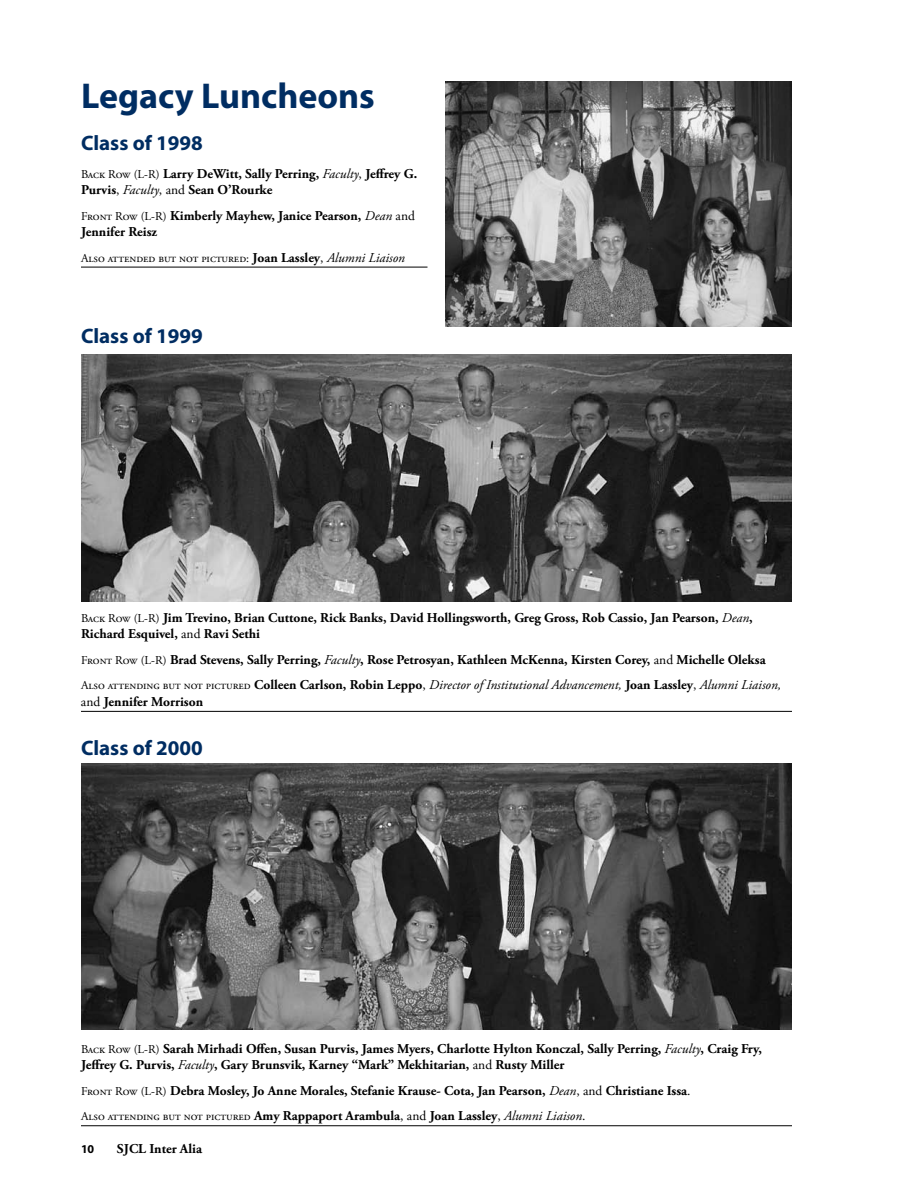
<style>
.page{position:relative;width:918px;height:1188px;background:#fff}
.page>*{position:absolute;margin:0;border:0;box-sizing:border-box;transform-origin:0 0}
.t1{font:700 36px "Myriad Pro";color:#002d62}
.t2{font:700 21px "Myriad Pro";color:#002d62}
.t3{font:700 13.5px/16.5px "Adobe Garamond Pro";color:#000}
.t4{font:12px "Adobe Garamond Pro";color:#000}
.t5{font:700 12px "Myriad Pro";color:#000}
.s1{font-weight:400;font-size:12px}
.s2{font-weight:400;font-style:italic}
.s3{font-weight:400}
.s4{font-weight:700;font-size:13.5px}
.s5{font-size:13.5px}
.s6{font-style:italic;font-size:13.5px}
</style>
<div class="page">
<img style="left:81px;top:354px;width:711px;height:247px">
<img style="left:446px;top:81px;width:346px;height:246px">
<img style="left:81px;top:763px;width:711px;height:267px">
<hr style="left:81px;top:267px;width:347px;height:1px;background:#000">
<hr style="left:81px;top:711px;width:711px;height:1px;background:#000">
<hr style="left:81px;top:1125px;width:711px;height:1px;background:#000">
<h1 class="t1" style="left:81px;top:72px;width:295px">Legacy Luncheons</h1>
<h2 class="t2" style="left:81px;top:129px;width:123px">Class of 1998</h2>
<p class="t3" style="left:81px;top:165px;width:338px"><span class="s1">Back Row (L-R)</span> Larry DeWitt, Sally Perring, <span class="s2">Faculty</span><span class="s3">,</span> Jeffrey G.<br>Purvis<span class="s3">,</span> <span class="s2">Faculty</span><span class="s3">, and</span> Sean O’Rourke</p>
<p class="t3" style="left:81px;top:207px;width:335px"><span class="s1">Front Row (L-R)</span> Kimberly Mayhew, Janice Pearson, <span class="s2">Dean</span> <span class="s3">and<br></span>Jennifer Reisz</p>
<p class="t4" style="left:81px;top:251px;width:326px">Also attended but not pictured: <span class="s4">Joan Lassley</span><span class="s5">,</span> <span class="s6">Alumni Liaison</span></p>
<h2 class="t2" style="left:81px;top:322px;width:123px">Class of 1999</h2>
<p class="t3" style="left:81px;top:610px;width:673px"><span class="s1">Back Row (L-R)</span> Jim Trevino, Brian Cuttone, Rick Banks, David Hollingsworth, Greg Gross, Rob Cassio, Jan Pearson, <span class="s2">Dean</span>,<br>Richard Esquivel, <span class="s3">and</span> Ravi Sethi</p>
<p class="t3" style="left:81px;top:647px;width:702px;line-height:25.5px"><span class="s1">Front Row (L-R)</span> Brad Stevens, Sally Perring, <span class="s2">Faculty</span>, Rose Petrosyan, Kathleen McKenna, Kirsten Corey, <span class="s3">and</span> Michelle Oleksa<br><span class="s1">Also attending but not pictured</span> Colleen Carlson, Robin Leppo<span class="s3">,</span> <span class="s2">Director of Institutional Advancement,</span> Joan Lassley<span class="s3">,</span> <span class="s2">Alumni Liaison,</span></p>
<p class="t3" style="left:81px;top:694px;width:124px"><span class="s3">and</span> Jennifer Morrison</p>
<h2 class="t2" style="left:81px;top:735px;width:123px">Class of 2000</h2>
<p class="t3" style="left:81px;top:1040px;width:682px"><span class="s1">Back Row (L-R)</span> Sarah Mirhadi Offen, Susan Purvis, James Myers, Charlotte Hylton Konczal, Sally Perring, <span class="s2">Faculty</span>, Craig Fry,<br>Jeffrey G. Purvis, <span class="s2">Faculty</span>, Gary Brunsvik, Karney “Mark” Mekhitarian, <span class="s3">and</span> Rusty Miller</p>
<p class="t3" style="left:81px;top:1078px;width:611px;line-height:25.5px"><span class="s1">Front Row (L-R)</span> Debra Mosley, Jo Anne Morales, Stefanie Krause- Cota, Jan Pearson, <span class="s2">Dean</span><span class="s3">, and</span> Christiane Issa<span class="s3">.<br></span><span class="s1">Also attending but not pictured</span> Amy Rappaport Arambula<span class="s3">, and</span> Joan Lassley<span class="s3">,</span> <span class="s2">Alumni Liaison</span><span class="s3">.</span></p>
<p class="t5" style="left:81px;top:1141px;width:15px">10</p>
<p class="t3" style="left:117px;top:1141px;width:87px">SJCL Inter Alia</p>
</div>
